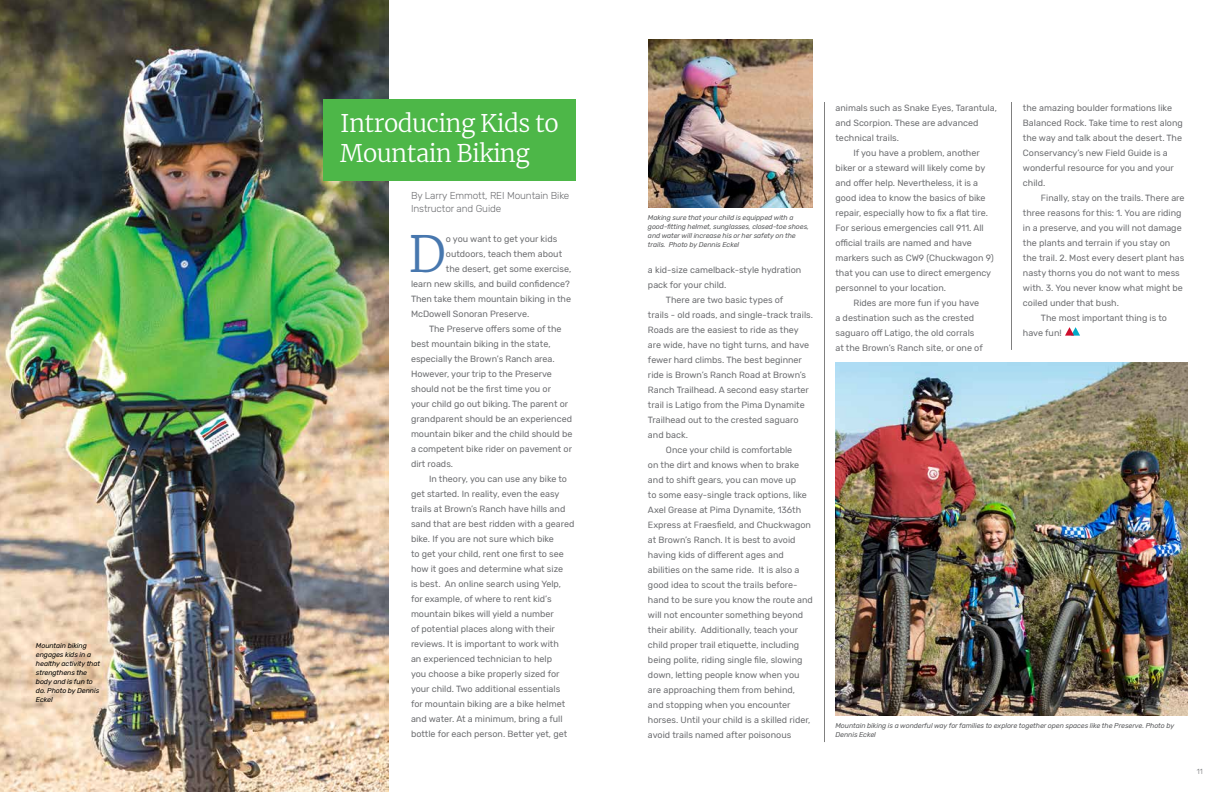
<style>
.page{position:relative;width:1224px;height:792px;background:#fff}
.page>*{position:absolute;margin:0;border:0;box-sizing:border-box;transform-origin:0 0}
.t1{font:300 49.4px "Merriweather";color:#4777ae}
.t2{font:300 24px/30px "Merriweather";letter-spacing:-.02em;color:#fff}
.t3{font:300 10px/13px "Rubik";letter-spacing:-.01em;color:#6d6e71}
.t4{font:9px/15px "Rubik";color:#6d6e71}
.t5{font:300 7.4px "Rubik";color:#6d6e71}
.t6{font:italic 7px/9px "Rubik";letter-spacing:-.01em;color:#58595b}
.t7{font:italic 7px/9px "Rubik";letter-spacing:-.01em;color:#000}
</style>
<div class="page">
<img style="left:0;top:0;width:388px;height:792px">
<img style="left:836px;top:362px;width:352px;height:354px">
<div style="left:323px;top:99px;width:253px;height:82px;background:#4db748"></div>
<img style="left:648px;top:40px;width:165px;height:168px">
<hr style="left:1011px;top:102px;width:1px;height:248px;background:#000">
<hr style="left:824px;top:102px;width:1px;height:640px;background:#000">
<svg style="left:1065px;top:327px;width:15px;height:9px"></svg>
<p class="t7" style="left:36px;top:642px;width:66px">Mountain biking engages kids in a healthy activity that strengthens the body and is fun to do. Photo by Dennis<br>Eckel</p>
<h2 class="t2" style="left:340px;top:108px;width:220px">Introducing Kids to<br>Mountain Biking</h2>
<p class="t3" style="left:411px;top:189px;width:160px">By Larry Emmott, REI Mountain Bike<br>Instructor and Guide</p>
<h1 class="t1" style="left:409px;top:220px;width:39px">D</h1>
<p class="t4" style="left:446px;top:232px;width:113px">o you want to get your kids</p>
<p class="t4" style="left:446px;top:247px;width:118px">outdoors, teach them about</p>
<p class="t4" style="left:446px;top:262px;width:127px">the desert, get some exercise,</p>
<p class="t4" style="left:411px;top:277px;width:160px">learn new skills, and build confidence?</p>
<p class="t4" style="left:411px;top:292px;width:162px">Then take them mountain biking in the</p>
<p class="t4" style="left:411px;top:307px;width:120px">McDowell Sonoran Preserve.</p>
<p class="t4" style="left:429px;top:322px;width:134px">The Preserve offers some of the</p>
<p class="t4" style="left:411px;top:337px;width:141px">best mountain biking in the state,</p>
<p class="t4" style="left:411px;top:352px;width:145px">especially the Brown’s Ranch area.</p>
<p class="t4" style="left:411px;top:367px;width:143px">However, your trip to the Preserve</p>
<p class="t4" style="left:411px;top:382px;width:142px">should not be the first time you or</p>
<p class="t4" style="left:411px;top:397px;width:159px">your child go out biking. The parent or</p>
<p class="t4" style="left:411px;top:412px;width:163px">grandparent should be an experienced</p>
<p class="t4" style="left:411px;top:427px;width:163px">mountain biker and the child should be</p>
<p class="t4" style="left:411px;top:442px;width:163px">a competent bike rider on pavement or</p>
<p class="t4" style="left:411px;top:457px;width:44px">dirt roads.</p>
<p class="t4" style="left:429px;top:472px;width:140px">In theory, you can use any bike to</p>
<p class="t4" style="left:411px;top:487px;width:150px">get started. In reality, even the easy</p>
<p class="t4" style="left:411px;top:502px;width:156px">trails at Brown’s Ranch have hills and</p>
<p class="t4" style="left:411px;top:517px;width:165px">sand that are best ridden with a geared</p>
<p class="t4" style="left:411px;top:532px;width:145px">bike. If you are not sure which bike</p>
<p class="t4" style="left:411px;top:547px;width:154px">to get your child, rent one first to see</p>
<p class="t4" style="left:411px;top:562px;width:154px">how it goes and determine what size</p>
<p class="t4" style="left:411px;top:577px;width:152px">is best. An online search using Yelp,</p>
<p class="t4" style="left:411px;top:592px;width:142px">for example, of where to rent kid’s</p>
<p class="t4" style="left:411px;top:607px;width:144px">mountain bikes will yield a number</p>
<p class="t4" style="left:411px;top:622px;width:146px">of potential places along with their</p>
<p class="t4" style="left:411px;top:637px;width:149px">reviews. It is important to work with</p>
<p class="t4" style="left:411px;top:652px;width:143px">an experienced technician to help</p>
<p class="t4" style="left:411px;top:667px;width:150px">you choose a bike properly sized for</p>
<p class="t4" style="left:411px;top:682px;width:151px">your child. Two additional essentials</p>
<p class="t4" style="left:411px;top:697px;width:156px">for mountain biking are a bike helmet</p>
<p class="t4" style="left:411px;top:712px;width:153px">and water. At a minimum, bring a full</p>
<p class="t4" style="left:411px;top:727px;width:158px">bottle for each person. Better yet, get</p>
<p class="t6" style="left:648px;top:213px;width:162px">Making sure that your child is equipped with a good-fitting helmet, sunglasses, closed-toe shoes, and water will increase his or her safety on the trails. Photo by Dennis Eckel</p>
<p class="t4" style="left:648px;top:263px;width:155px">a kid-size camelback-style hydration</p>
<p class="t4" style="left:648px;top:278px;width:80px">pack for your child.</p>
<p class="t4" style="left:666px;top:293px;width:119px">There are two basic types of</p>
<p class="t4" style="left:648px;top:308px;width:167px">trails - old roads, and single-track trails.</p>
<p class="t4" style="left:648px;top:323px;width:152px">Roads are the easiest to ride as they</p>
<p class="t4" style="left:648px;top:338px;width:163px">are wide, have no tight turns, and have</p>
<p class="t4" style="left:648px;top:353px;width:155px">fewer hard climbs. The best beginner</p>
<p class="t4" style="left:648px;top:368px;width:160px">ride is Brown’s Ranch Road at Brown’s</p>
<p class="t4" style="left:648px;top:383px;width:162px">Ranch Trailhead. A second easy starter</p>
<p class="t4" style="left:648px;top:398px;width:158px">trail is Latigo from the Pima Dynamite</p>
<p class="t4" style="left:648px;top:413px;width:152px">Trailhead out to the crested saguaro</p>
<p class="t4" style="left:648px;top:428px;width:42px">and back.</p>
<p class="t4" style="left:666px;top:443px;width:128px">Once your child is comfortable</p>
<p class="t4" style="left:648px;top:458px;width:153px">on the dirt and knows when to brake</p>
<p class="t4" style="left:648px;top:473px;width:150px">and to shift gears, you can move up</p>
<p class="t4" style="left:648px;top:488px;width:160px">to some easy-single track options, like</p>
<p class="t4" style="left:648px;top:503px;width:155px">Axel Grease at Pima Dynamite, 136th</p>
<p class="t4" style="left:648px;top:518px;width:165px">Express at Fraesfield, and Chuckwagon</p>
<p class="t4" style="left:648px;top:533px;width:149px">at Brown’s Ranch. It is best to avoid</p>
<p class="t4" style="left:648px;top:548px;width:137px">having kids of different ages and</p>
<p class="t4" style="left:648px;top:563px;width:153px">abilities on the same ride. It is also a</p>
<p class="t4" style="left:648px;top:578px;width:151px">good idea to scout the trails before-</p>
<p class="t4" style="left:648px;top:593px;width:167px">hand to be sure you know the route and</p>
<p class="t4" style="left:648px;top:608px;width:157px">will not encounter something beyond</p>
<p class="t4" style="left:648px;top:623px;width:152px">their ability. Additionally, teach your</p>
<p class="t4" style="left:648px;top:638px;width:153px">child proper trail etiquette, including</p>
<p class="t4" style="left:648px;top:653px;width:156px">being polite, riding single file, slowing</p>
<p class="t4" style="left:648px;top:668px;width:153px">down, letting people know when you</p>
<p class="t4" style="left:648px;top:683px;width:149px">are approaching them from behind,</p>
<p class="t4" style="left:648px;top:698px;width:144px">and stopping when you encounter</p>
<p class="t4" style="left:648px;top:713px;width:164px">horses. Until your child is a skilled rider,</p>
<p class="t4" style="left:648px;top:728px;width:145px">avoid trails named after poisonous</p>
<p class="t4" style="left:835px;top:100px;width:163px">animals such as Snake Eyes, Tarantula,</p>
<p class="t4" style="left:835px;top:115px;width:144px">and Scorpion. These are advanced</p>
<p class="t4" style="left:835px;top:130px;width:65px">technical trails.</p>
<p class="t4" style="left:853px;top:145px;width:128px">If you have a problem, another</p>
<p class="t4" style="left:835px;top:160px;width:151px">biker or a steward will likely come by</p>
<p class="t4" style="left:835px;top:175px;width:144px">and offer help. Nevertheless, it is a</p>
<p class="t4" style="left:835px;top:190px;width:152px">good idea to know the basics of bike</p>
<p class="t4" style="left:835px;top:205px;width:154px">repair, especially how to fix a flat tire.</p>
<p class="t4" style="left:835px;top:220px;width:150px">For serious emergencies call 911. All</p>
<p class="t4" style="left:835px;top:235px;width:138px">official trails are named and have</p>
<p class="t4" style="left:835px;top:250px;width:160px">markers such as CW9 (Chuckwagon 9)</p>
<p class="t4" style="left:835px;top:265px;width:157px">that you can use to direct emergency</p>
<p class="t4" style="left:835px;top:280px;width:112px">personnel to your location.</p>
<p class="t4" style="left:853px;top:295px;width:127px">Rides are more fun if you have</p>
<p class="t4" style="left:835px;top:310px;width:140px">a destination such as the crested</p>
<p class="t4" style="left:835px;top:325px;width:141px">saguaro off Latigo, the old corrals</p>
<p class="t4" style="left:835px;top:340px;width:149px">at the Brown’s Ranch site, or one of</p>
<p class="t4" style="left:1023px;top:100px;width:161px">the amazing boulder formations like<br>Balanced Rock. Take time to rest along the way and talk about the desert. The<br>Conservancy’s new Field Guide is a wonderful resource for you and your child.</p>
<p class="t4" style="left:1041px;top:190px;width:145px">Finally, stay on the trails. There are</p>
<p class="t4" style="left:1023px;top:205px;width:160px">three reasons for this: 1. You are riding</p>
<p class="t4" style="left:1023px;top:220px;width:160px">in a preserve, and you will not damage</p>
<p class="t4" style="left:1023px;top:235px;width:149px">the plants and terrain if you stay on</p>
<p class="t4" style="left:1023px;top:250px;width:163px">the trail. 2. Most every desert plant has</p>
<p class="t4" style="left:1023px;top:265px;width:158px">nasty thorns you do not want to mess</p>
<p class="t4" style="left:1023px;top:280px;width:162px">with. 3. You never know what might be</p>
<p class="t4" style="left:1023px;top:295px;width:98px">coiled under that bush.</p>
<p class="t4" style="left:1041px;top:310px;width:128px">The most important thing is to</p>
<p class="t4" style="left:1023px;top:325px;width:40px">have fun!</p>
<p class="t6" style="left:836px;top:721px;width:340px">Mountain biking is a wonderful way for families to explore together open spaces like the Preserve. Photo by<br>Dennis Eckel</p>
<p class="t5" style="left:1197px;top:767px;width:7px">11</p>
</div>
